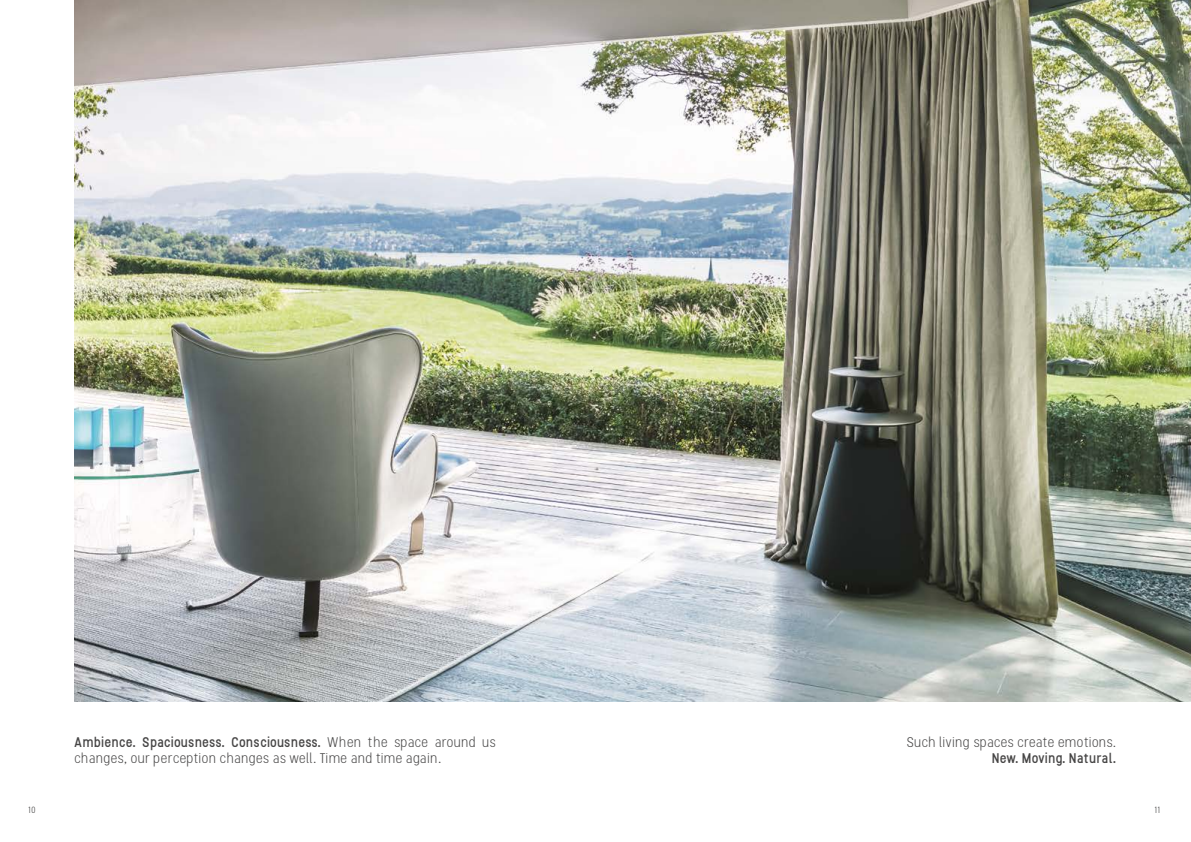
<style>
.page{position:relative;width:1191px;height:842px;background:#fff}
.page>*{position:absolute;margin:0;border:0;box-sizing:border-box;transform-origin:0 0}
.t1{font:300 14px/16px "Stellar";letter-spacing:-.01em;color:#464545}
.t2{font:500 14px "Stellar";letter-spacing:-.01em;color:#464545}
.t3{font:300 9px "Stellar";color:#464545}
.s1{font-weight:500}
</style>
<div class="page">
<img style="left:74px;top:0;width:1117px;height:702px">
<p class="t1" style="left:74px;top:734px;width:423px"><span class="s1">Ambience. Spaciousness. Consciousness.</span> When the space around us changes, our perception changes as well. Time and time again.</p>
<p class="t1" style="left:907px;top:734px;width:211px">Such living spaces create emotions.</p>
<p class="t2" style="left:992px;top:750px;width:126px">New. Moving. Natural.</p>
<p class="t3" style="left:28px;top:804px;width:9px">10</p>
<p class="t3" style="left:1155px;top:804px;width:7px">11</p>
</div>
